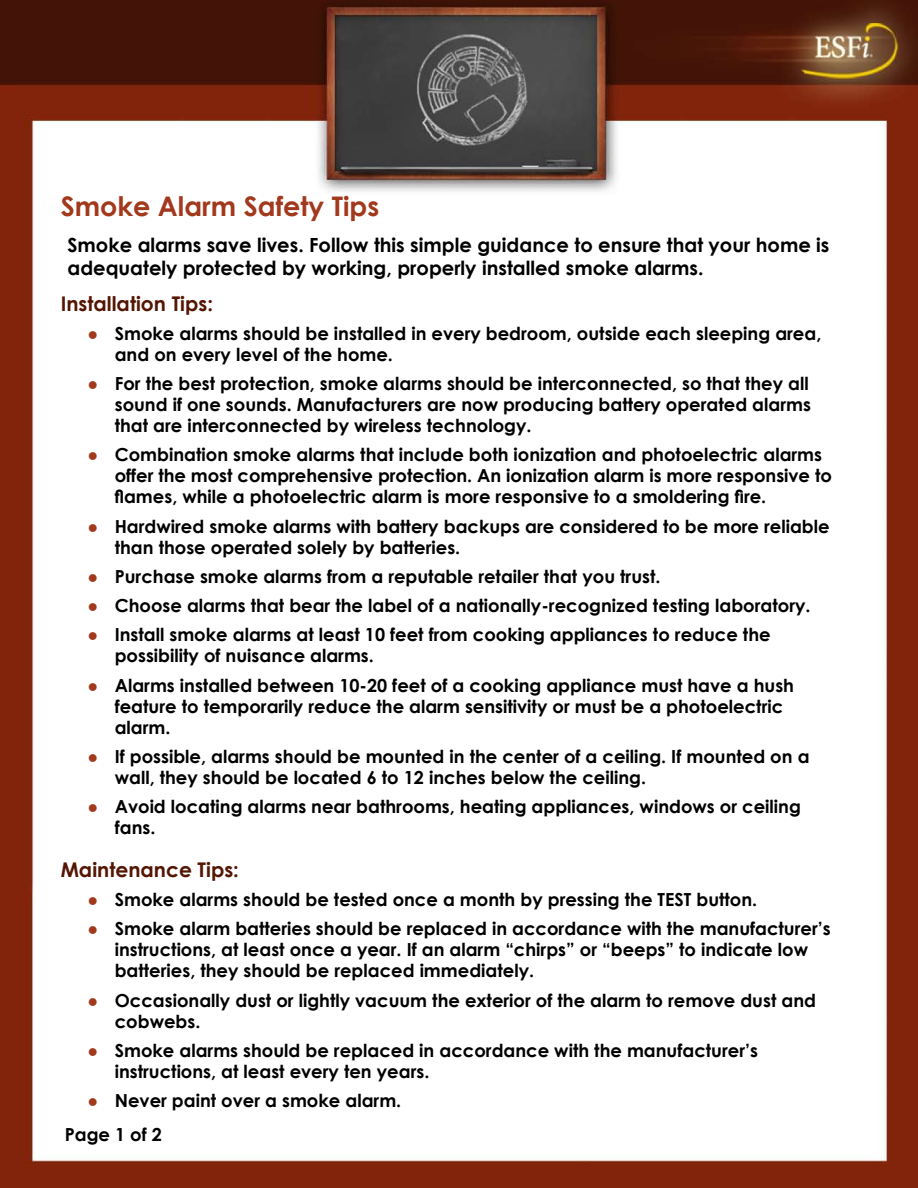
<style>
.page{position:relative;width:918px;height:1188px;background:#fff}
.page>*{position:absolute;margin:0;border:0;box-sizing:border-box;transform-origin:0 0}
.t1{font:700 27px "Century Gothic";color:#a2381c}
.t2{font:700 20.25px "Century Gothic";color:#541503}
.t3{font:700 19.5px/22.5px "Century Gothic";color:#000}
.t4{font:700 18px/21px "Century Gothic";color:#000}
.s1{color:#a2381c}
</style>
<div class="page">
<img style="left:0;top:0;width:918px;height:1188px">
<svg style="left:98px;top:340px;width:13px;height:1px"></svg>
<svg style="left:98px;top:390px;width:13px;height:1px"></svg>
<svg style="left:98px;top:461px;width:13px;height:1px"></svg>
<svg style="left:98px;top:532px;width:13px;height:1px"></svg>
<svg style="left:98px;top:583px;width:13px;height:1px"></svg>
<svg style="left:98px;top:612px;width:13px;height:1px"></svg>
<svg style="left:98px;top:641px;width:13px;height:1px"></svg>
<svg style="left:98px;top:691px;width:13px;height:1px"></svg>
<svg style="left:98px;top:763px;width:13px;height:1px"></svg>
<svg style="left:98px;top:813px;width:13px;height:1px"></svg>
<svg style="left:98px;top:906px;width:13px;height:1px"></svg>
<svg style="left:98px;top:935px;width:13px;height:1px"></svg>
<svg style="left:98px;top:1006px;width:13px;height:1px"></svg>
<svg style="left:98px;top:1057px;width:13px;height:1px"></svg>
<svg style="left:98px;top:1107px;width:13px;height:1px"></svg>
<h1 class="t1" style="left:61px;top:186px;width:320px">Smoke Alarm Safety Tips</h1>
<p class="t3" style="left:68px;top:233px;width:764px">Smoke alarms save lives. Follow this simple guidance to ensure that your home is adequately protected by working, properly installed smoke alarms.</p>
<p class="t2" style="left:61px;top:288px;width:154px">Installation Tips:</p>
<p class="t4" style="left:115px;top:322px;width:708px;text-indent:-27px"><span class="s1">●</span> Smoke alarms should be installed in every bedroom, outside each sleeping area, and on every level of the home.</p>
<p class="t4" style="left:115px;top:372px;width:698px;text-indent:-27px"><span class="s1">●</span> For the best protection, smoke alarms should be interconnected, so that they all sound if one sounds. Manufacturers are now producing battery operated alarms that are interconnected by wireless technology.</p>
<p class="t4" style="left:115px;top:443px;width:719px;text-indent:-27px"><span class="s1">●</span> Combination smoke alarms that include both ionization and photoelectric alarms offer the most comprehensive protection. An ionization alarm is more responsive to flames, while a photoelectric alarm is more responsive to a smoldering fire.</p>
<p class="t4" style="left:115px;top:515px;width:716px;text-indent:-27px"><span class="s1">●</span> Hardwired smoke alarms with battery backups are considered to be more reliable than those operated solely by batteries.</p>
<p class="t4" style="left:88px;top:565px;width:574px"><span class="s1">●</span> Purchase smoke alarms from a reputable retailer that you trust.</p>
<p class="t4" style="left:88px;top:594px;width:724px"><span class="s1">●</span> Choose alarms that bear the label of a nationally-recognized testing laboratory.</p>
<p class="t4" style="left:115px;top:623px;width:657px;text-indent:-27px"><span class="s1">●</span> Install smoke alarms at least 10 feet from cooking appliances to reduce the possibility of nuisance alarms.</p>
<p class="t4" style="left:115px;top:674px;width:681px;text-indent:-27px"><span class="s1">●</span> Alarms installed between 10-20 feet of a cooking appliance must have a hush feature to temporarily reduce the alarm sensitivity or must be a photoelectric alarm.</p>
<p class="t4" style="left:115px;top:745px;width:696px;text-indent:-27px"><span class="s1">●</span> If possible, alarms should be mounted in the center of a ceiling. If mounted on a wall, they should be located 6 to 12 inches below the ceiling.</p>
<p class="t4" style="left:115px;top:795px;width:688px;text-indent:-27px"><span class="s1">●</span> Avoid locating alarms near bathrooms, heating appliances, windows or ceiling fans.</p>
<p class="t2" style="left:61px;top:854px;width:180px">Maintenance Tips:</p>
<p class="t4" style="left:88px;top:888px;width:671px"><span class="s1">●</span> Smoke alarms should be tested once a month by pressing the TEST button.</p>
<p class="t4" style="left:115px;top:917px;width:718px;text-indent:-27px"><span class="s1">●</span> Smoke alarm batteries should be replaced in accordance with the manufacturer’s instructions, at least once a year. If an alarm “chirps” or “beeps” to indicate low batteries, they should be replaced immediately.</p>
<p class="t4" style="left:115px;top:989px;width:703px;text-indent:-27px"><span class="s1">●</span> Occasionally dust or lightly vacuum the exterior of the alarm to remove dust and cobwebs.</p>
<p class="t4" style="left:115px;top:1039px;width:645px;text-indent:-27px"><span class="s1">●</span> Smoke alarms should be replaced in accordance with the manufacturer’s instructions, at least every ten years.</p>
<p class="t4" style="left:65px;top:1083px;width:338px;line-height:33.8px;text-indent:23px"><span class="s1">●</span> Never paint over a smoke alarm.<br>Page 1 of 2</p>
</div>
